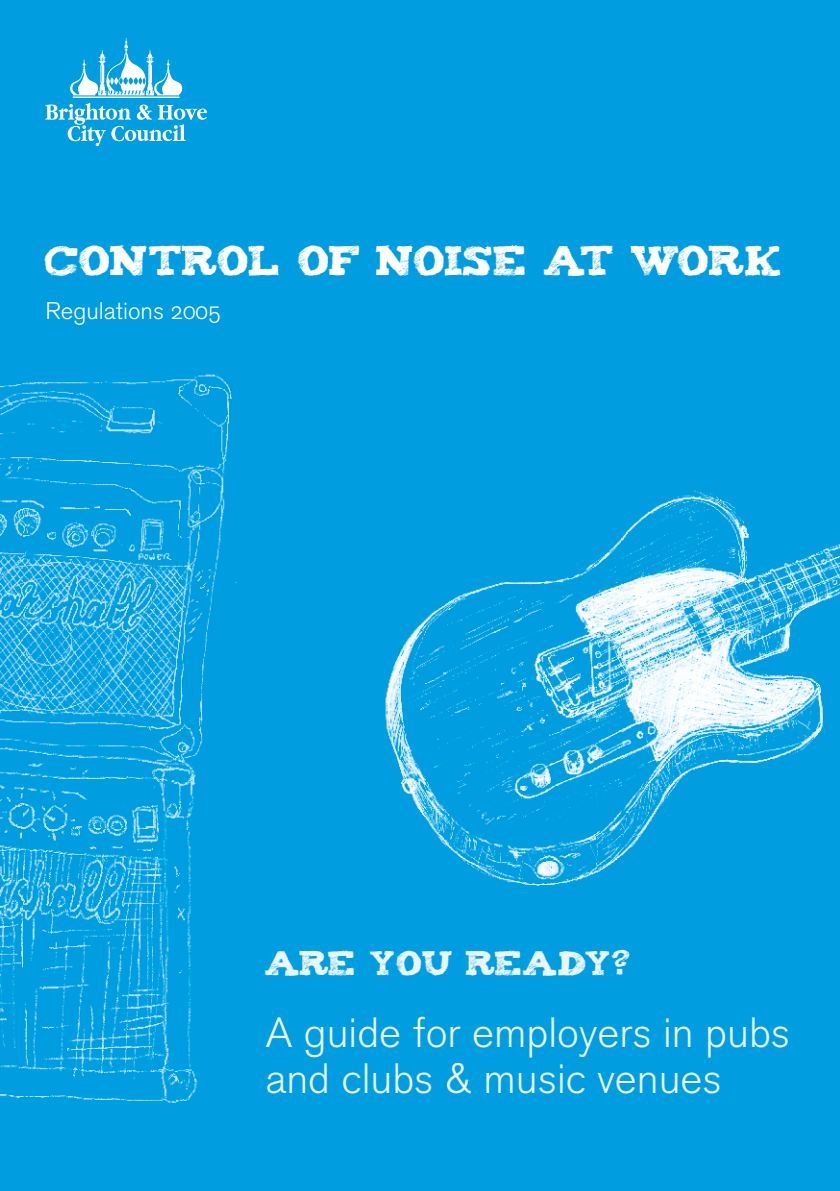
<style>
.page{position:relative;width:840px;height:1191px;background:#fff}
.page>*{position:absolute;margin:0;border:0;box-sizing:border-box;transform-origin:0 0}
.t1{font:42px/46px "Akzidenz Grotesk BE Light Os F";color:#eaf6fc}
.t2{font:34px "Tiza";color:#fff}
.t3{font:28px "Tiza";color:#eaf6fc}
.t4{font:24px "Akzidenz Grotesk BE Light Os F";color:#fff}
</style>
<div class="page">
<div style="left:0;top:0;width:839px;height:1191px;background:#009ee0"></div>
<img style="left:0;top:374px;width:237px;height:729px">
<img style="left:385px;top:456px;width:454px;height:430px">
<svg style="left:45px;top:38px;width:162px;height:108px"></svg>
<p class="t2" style="left:45px;top:234px;width:736px">CONTROL OF NOISE AT WORK</p>
<p class="t4" style="left:45px;top:297px;width:176px">Regulations 2005</p>
<p class="t3" style="left:265px;top:941px;width:366px">ARE YOU READY?</p>
<p class="t1" style="left:265px;top:1010px;width:526px">A guide for employers in pubs and clubs &amp; music venues</p>
</div>
